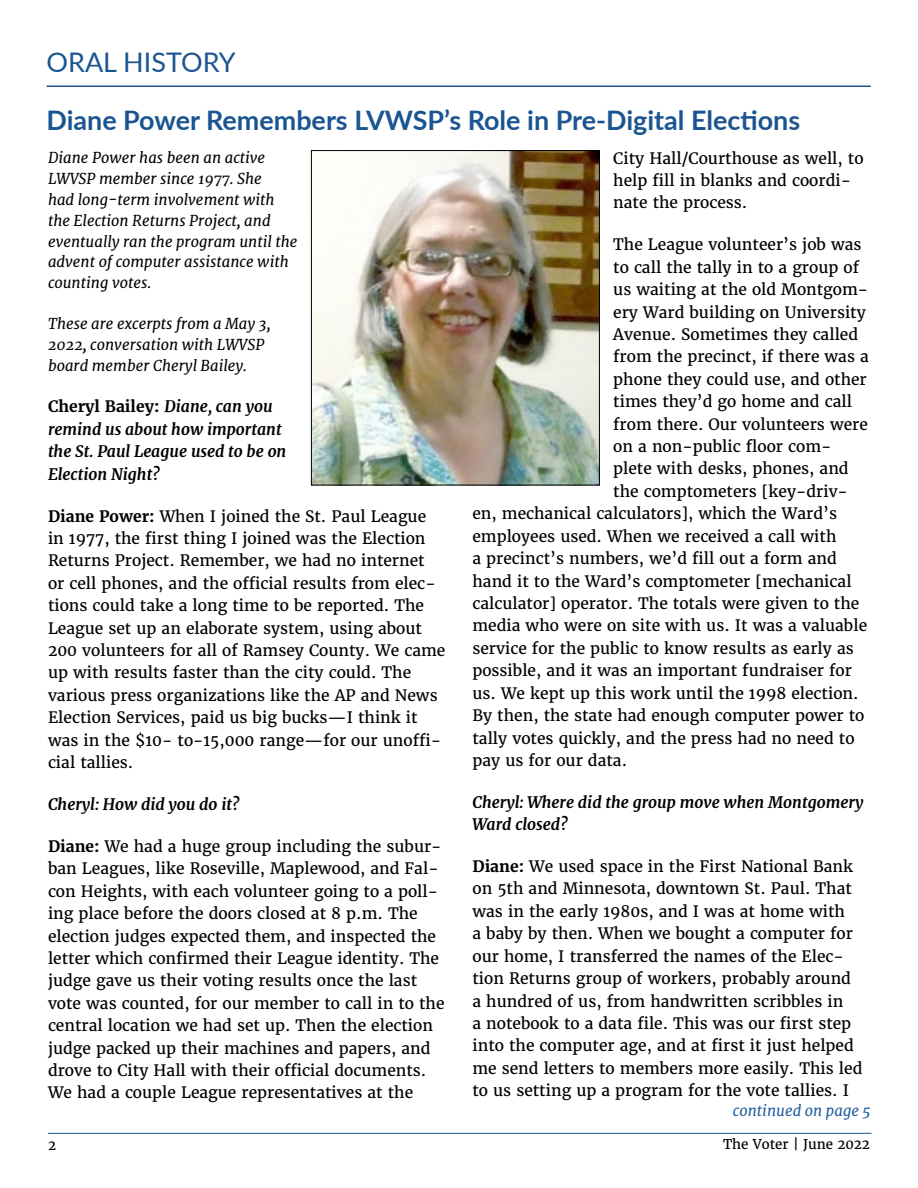
<style>
.page{position:relative;width:918px;height:1188px;background:#fff}
.page>*{position:absolute;margin:0;border:0;box-sizing:border-box;transform-origin:0 0}
.t1{font:27px "Lato";color:#1b5591}
.t2{font:700 26.85px "Lato";color:#1b5591}
.t3{font:15.75px/22.4px "Merriweather";color:#000}
.t4{font:italic 700 15.75px/22.4px "Merriweather";color:#000}
.t5{font:italic 15px/20.9px "Merriweather";color:#000}
.t6{font:italic 15px "Merriweather";color:#215e9e}
.t7{font:13.5px "Merriweather";color:#000}
.s1{font-style:normal}
.s2{font-weight:700}
</style>
<div class="page">
<hr style="left:48px;top:1133px;width:824px;height:1px;background:#1b5591">
<hr style="left:46px;top:86px;width:825px;height:1px;background:#1b5591">
<img style="left:313px;top:152px;width:285px;height:331px">
<div style="left:311px;top:150px;width:289px;height:335px;border:1px solid #000"></div>
<h1 class="t1" style="left:46px;top:43px;width:191px">ORAL HISTORY</h1>
<h2 class="t2" style="left:46px;top:100px;width:755px">Diane Power Remembers LVWSP’s Role in Pre-Digital Elections</h2>
<p class="t5" style="left:48px;top:147px;width:251px">Diane Power has been an active<br>LWVSP member since 1977. She<br>had long-term involvement with the Election Returns Project, and eventually ran the program until the advent of computer assistance with counting votes.</p>
<p class="t5" style="left:48px;top:313px;width:224px">These are excerpts from a May 3,<br>2022, conversation with LWVSP board member Cheryl Bailey.</p>
<p class="t4" style="left:48px;top:396px;width:240px"><span class="s1">Cheryl Bailey:</span> Diane, can you remind us about how important the St. Paul League used to be on<br>Election Night?</p>
<p class="t3" style="left:48px;top:505px;width:399px"><span class="s2">Diane Power:</span> When I joined the St. Paul League in 1977, the first thing I joined was the Election Returns Project. Remember, we had no internet<br>or cell phones, and the official results from elec&shy;tions could take a long time to be reported. The League set up an elaborate system, using about 200 volunteers for all of Ramsey County. We came up with results faster than the city could. The various press organizations like the AP and News Election Services, paid us big bucks—I think it was in the $10- to-15,000 range—for our unoffi&shy;cial tallies.</p>
<p class="t4" style="left:48px;top:793px;width:193px">Cheryl: How did you do it?</p>
<p class="t3" style="left:48px;top:835px;width:398px"><span class="s2">Diane:</span> We had a huge group including the subur&shy;ban Leagues, like Roseville, Maplewood, and Fal&shy;con Heights, with each volunteer going to a poll&shy;ing place before the doors closed at 8 p.m. The election judges expected them, and inspected the letter which confirmed their League identity. The judge gave us their voting results once the last vote was counted, for our member to call in to the central location we had set up. Then the election judge packed up their machines and papers, and drove to City Hall with their official documents.<br>We had a couple League representatives at the</p>
<p class="t3" style="left:613px;top:147px;width:252px">City Hall/Courthouse as well, to help fill in blanks and coordi&shy;nate the process.</p>
<p class="t3" style="left:613px;top:234px;width:250px">The League volunteer’s job was</p>
<p class="t3" style="left:613px;top:256px;width:247px">to call the tally in to a group of</p>
<p class="t3" style="left:613px;top:278px;width:256px">us waiting at the old Montgom-</p>
<p class="t3" style="left:613px;top:301px;width:254px">ery Ward building on University</p>
<p class="t3" style="left:613px;top:323px;width:246px">Avenue. Sometimes they called</p>
<p class="t3" style="left:613px;top:346px;width:257px">from the precinct, if there was a</p>
<p class="t3" style="left:613px;top:368px;width:255px">phone they could use, and other</p>
<p class="t3" style="left:613px;top:390px;width:240px">times they’d go home and call</p>
<p class="t3" style="left:613px;top:413px;width:256px">from there. Our volunteers were</p>
<p class="t3" style="left:613px;top:435px;width:220px">on a non-public floor com-</p>
<p class="t3" style="left:613px;top:458px;width:237px">plete with desks, phones, and</p>
<p class="t3" style="left:613px;top:480px;width:236px">the comptometers [key-driv-</p>
<p class="t3" style="left:472px;top:503px;width:366px">en, mechanical calculators], which the Ward’s</p>
<p class="t3" style="left:472px;top:525px;width:366px">employees used. When we received a call with</p>
<p class="t3" style="left:472px;top:547px;width:366px">a precinct’s numbers, we’d fill out a form and</p>
<p class="t3" style="left:472px;top:570px;width:381px">hand it to the Ward’s comptometer [mechanical</p>
<p class="t3" style="left:472px;top:592px;width:388px">calculator] operator. The totals were given to the</p>
<p class="t3" style="left:472px;top:615px;width:396px">media who were on site with us. It was a valuable</p>
<p class="t3" style="left:472px;top:637px;width:383px">service for the public to know results as early as</p>
<p class="t3" style="left:472px;top:659px;width:381px">possible, and it was an important fundraiser for</p>
<p class="t3" style="left:472px;top:682px;width:388px">us. We kept up this work until the 1998 election.</p>
<p class="t3" style="left:472px;top:704px;width:394px">By then, the state had enough computer power to</p>
<p class="t3" style="left:472px;top:727px;width:384px">tally votes quickly, and the press had no need to</p>
<p class="t3" style="left:472px;top:749px;width:156px">pay us for our data.</p>
<p class="t4" style="left:472px;top:791px;width:392px">Cheryl: Where did the group move when Montgomery<br>Ward closed?</p>
<p class="t3" style="left:472px;top:855px;width:391px"><span class="s2">Diane:</span> We used space in the First National Bank on 5th and Minnesota, downtown St. Paul. That was in the early 1980s, and I was at home with<br>a baby by then. When we bought a computer for our home, I transferred the names of the Elec&shy;tion Returns group of workers, probably around a hundred of us, from handwritten scribbles in<br>a notebook to a data file. This was our first step into the computer age, and at first it just helped me send letters to members more easily. This led to us setting up a program for the vote tallies. I</p>
<p class="t6" style="left:733px;top:1102px;width:139px">continued on page 5</p>
<p class="t7" style="left:48px;top:1137px;width:10px">2</p>
<p class="t7" style="left:723px;top:1135px;width:148px">The Voter | June 2022</p>
</div>
